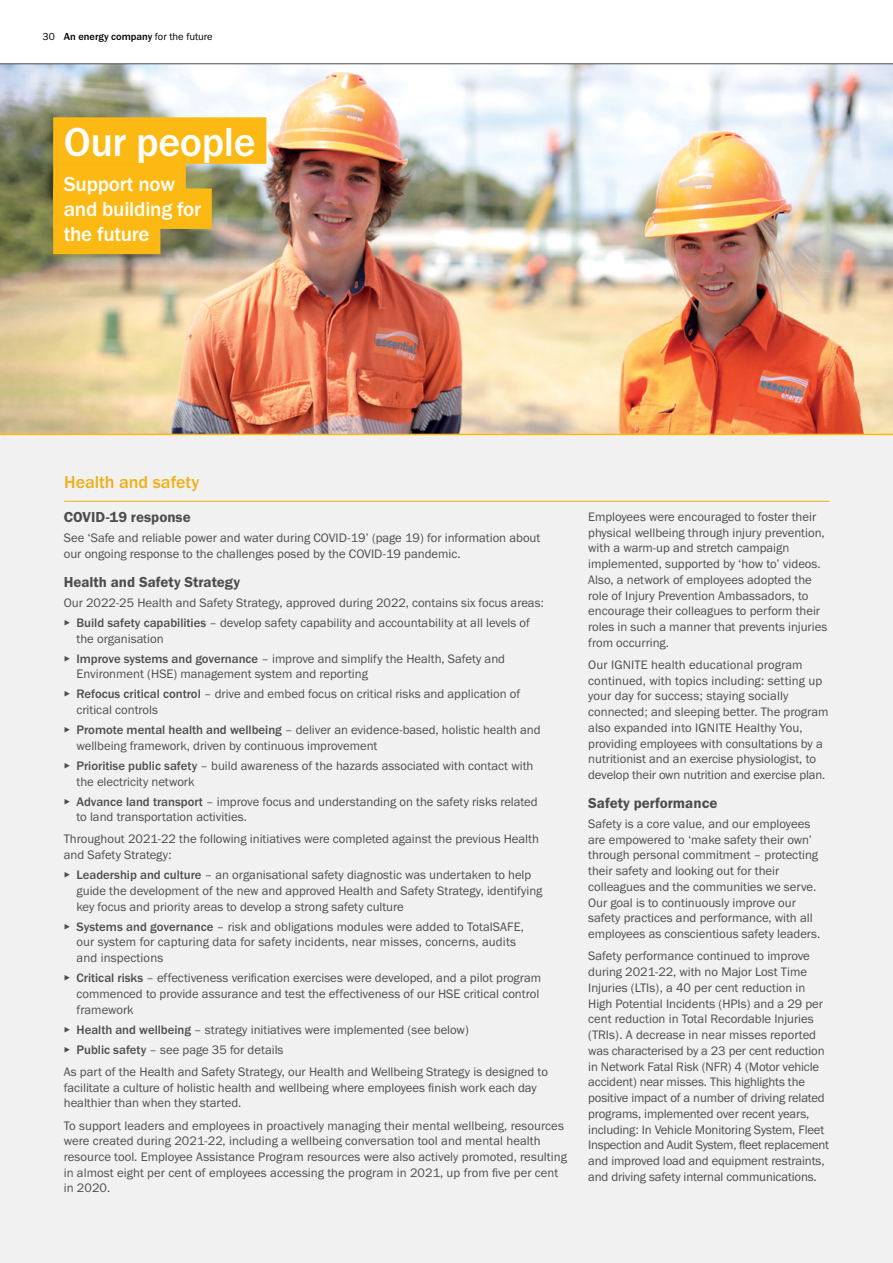
<style>
.page{position:relative;width:893px;height:1263px;background:#f1f1f2}
.page>*{position:absolute;margin:0;border:0;box-sizing:border-box;transform-origin:0 0}
.t1{font:500 42px "Franklin Gothic URW";letter-spacing:-.01em;color:#fff}
.t2{font:500 21px/25.2px "Franklin Gothic URW";letter-spacing:-.01em;color:#fff}
.t3{font:500 18px "Franklin Gothic URW";color:#f0af13}
.t4{font:15px "Franklin Gothic URW Dem";color:#4d4d4f}
.t5{font:12.75px/15.8px "Franklin Gothic URW Boo";color:#4d4d4f}
.t6{font:500 10.5px "Franklin Gothic URW";color:#000}
.s1{font-family:"Franklin Gothic URW Boo";font-weight:400}
.s2{font-family:"Franklin Gothic URW";font-weight:500}
</style>
<div class="page">
<img style="left:0;top:65px;width:893px;height:369px">
<hr style="left:0;top:434px;width:893px;height:1px;background:#fdb913">
<div style="left:53px;top:163px;width:133px;height:41px;background:#fdb913"></div>
<div style="left:53px;top:188px;width:159px;height:41px;background:#fdb913"></div>
<div style="left:53px;top:214px;width:107px;height:40px;background:#fdb913"></div>
<div style="left:53px;top:117px;width:213px;height:47px;background:#fdb913"></div>
<hr style="left:64px;top:501px;width:765px;height:1px;background:#f0af13">
<div style="left:0;top:0;width:893px;height:64px;background:#fff"></div>
<hr style="left:0;top:64px;width:893px;height:1px;background:#4d4d4f">
<p class="t6" style="left:43px;top:30px;width:172px"><span class="s1">30</span> An energy company <span class="s1">for the future</span></p>
<h1 class="t1" style="left:64px;top:116px;width:193px">Our people</h1>
<h2 class="t2" style="left:64px;top:171px;width:139px">Support now and building for the future</h2>
<h3 class="t3" style="left:64px;top:471px;width:137px">Health and safety</h3>
<p class="t4" style="left:64px;top:508px;width:128px">COVID-19 response</p>
<p class="t5" style="left:64px;top:530px;width:478px">See ‘Safe and reliable power and water during COVID-19’ (page 19) for information about our ongoing response to the challenges posed by the COVID-19 pandemic.</p>
<p class="t4" style="left:64px;top:572px;width:178px">Health and Safety Strategy</p>
<p class="t5" style="left:64px;top:592px;width:482px;line-height:20px">Our 2022-25 Health and Safety Strategy, approved during 2022, contains six focus areas: ▸ <span class="s2">Build safety capabilities</span> – develop safety capability and accountability at all levels of</p>
<p class="t5" style="left:64px;top:628px;width:443px;line-height:20px;text-indent:13px">the organisation<br>▸ <span class="s2">Improve systems and governance</span> – improve and simplify the Health, Safety and</p>
<p class="t5" style="left:64px;top:664px;width:458px;line-height:20px;text-indent:13px">Environment (HSE) management system and reporting<br>▸ <span class="s2">Refocus critical control</span> – drive and embed focus on critical risks and application of</p>
<p class="t5" style="left:64px;top:700px;width:478px;line-height:20px;text-indent:13px">critical controls<br>▸ <span class="s2">Promote mental health and wellbeing</span> – deliver an evidence-based, holistic health and</p>
<p class="t5" style="left:64px;top:735px;width:471px;line-height:20px;text-indent:13px">wellbeing framework, driven by continuous improvement<br>▸ <span class="s2">Prioritise public safety</span> – build awareness of the hazards associated with contact with</p>
<p class="t5" style="left:64px;top:771px;width:475px;line-height:20px;text-indent:13px">the electricity network<br>▸ <span class="s2">Advance land transport</span> – improve focus and understanding on the safety risks related</p>
<p class="t5" style="left:64px;top:806px;width:477px;line-height:22.2px;text-indent:13px">to land transportation activities.<br>Throughout 2021-22 the following initiatives were completed against the previous Health</p>
<p class="t5" style="left:64px;top:845px;width:469px;line-height:20px">and Safety Strategy:<br>▸ <span class="s2">Leadership and culture</span> – an organisational safety diagnostic was undertaken to help</p>
<p class="t5" style="left:77px;top:882px;width:467px">guide the development of the new and approved Health and Safety Strategy, identifying key focus and priority areas to develop a strong safety culture</p>
<p class="t5" style="left:77px;top:918px;width:449px;text-indent:-13px">▸ <span class="s2">Systems and governance</span> – risk and obligations modules were added to TotalSAFE, our system for capturing data for safety incidents, near misses, concerns, audits and inspections</p>
<p class="t5" style="left:77px;top:970px;width:466px;text-indent:-13px">▸ <span class="s2">Critical risks</span> – effectiveness verification exercises were developed, and a pilot program commenced to provide assurance and test the effectiveness of our HSE critical control framework</p>
<p class="t5" style="left:64px;top:1019px;width:406px;line-height:20px">▸ <span class="s2">Health and wellbeing</span> – strategy initiatives were implemented (see below) ▸ <span class="s2">Public safety</span> – see page 35 for details</p>
<p class="t5" style="left:64px;top:1063px;width:486px">As part of the Health and Safety Strategy, our Health and Wellbeing Strategy is designed to facilitate a culture of holistic health and wellbeing where employees finish work each day healthier than when they started.</p>
<p class="t5" style="left:64px;top:1117px;width:505px">To support leaders and employees in proactively managing their mental wellbeing, resources were created during 2021-22, including a wellbeing conversation tool and mental health resource tool. Employee Assistance Program resources were also actively promoted, resulting in almost eight per cent of employees accessing the program in 2021, up from five per cent in 2020.</p>
<p class="t5" style="left:588px;top:508px;width:241px">Employees were encouraged to foster their physical wellbeing through injury prevention, with a warm-up and stretch campaign implemented, supported by ‘how to’ videos.<br>Also, a network of employees adopted the role of Injury Prevention Ambassadors, to encourage their colleagues to perform their roles in such a manner that prevents injuries from occurring.</p>
<p class="t5" style="left:588px;top:657px;width:242px">Our IGNITE health educational program continued, with topics including: setting up your day for success; staying socially connected; and sleeping better. The program also expanded into IGNITE Healthy You, providing employees with consultations by a nutritionist and an exercise physiologist, to develop their own nutrition and exercise plan.</p>
<p class="t4" style="left:588px;top:794px;width:131px">Safety performance</p>
<p class="t5" style="left:588px;top:815px;width:234px">Safety is a core value, and our employees are empowered to ‘make safety their own’ through personal commitment – protecting their safety and looking out for their colleagues and the communities we serve.<br>Our goal is to continuously improve our safety practices and performance, with all employees as conscientious safety leaders.</p>
<p class="t5" style="left:588px;top:948px;width:242px">Safety performance continued to improve during 2021-22, with no Major Lost Time Injuries (LTIs), a 40 per cent reduction in High Potential Incidents (HPIs) and a 29 per cent reduction in Total Recordable Injuries (TRIs). A decrease in near misses reported was characterised by a 23 per cent reduction in Network Fatal Risk (NFR) 4 (Motor vehicle accident) near misses. This highlights the positive impact of a number of driving related programs, implemented over recent years, including: In Vehicle Monitoring System, Fleet Inspection and Audit System, fleet replacement and improved load and equipment restraints, and driving safety internal communications.</p>
</div>
